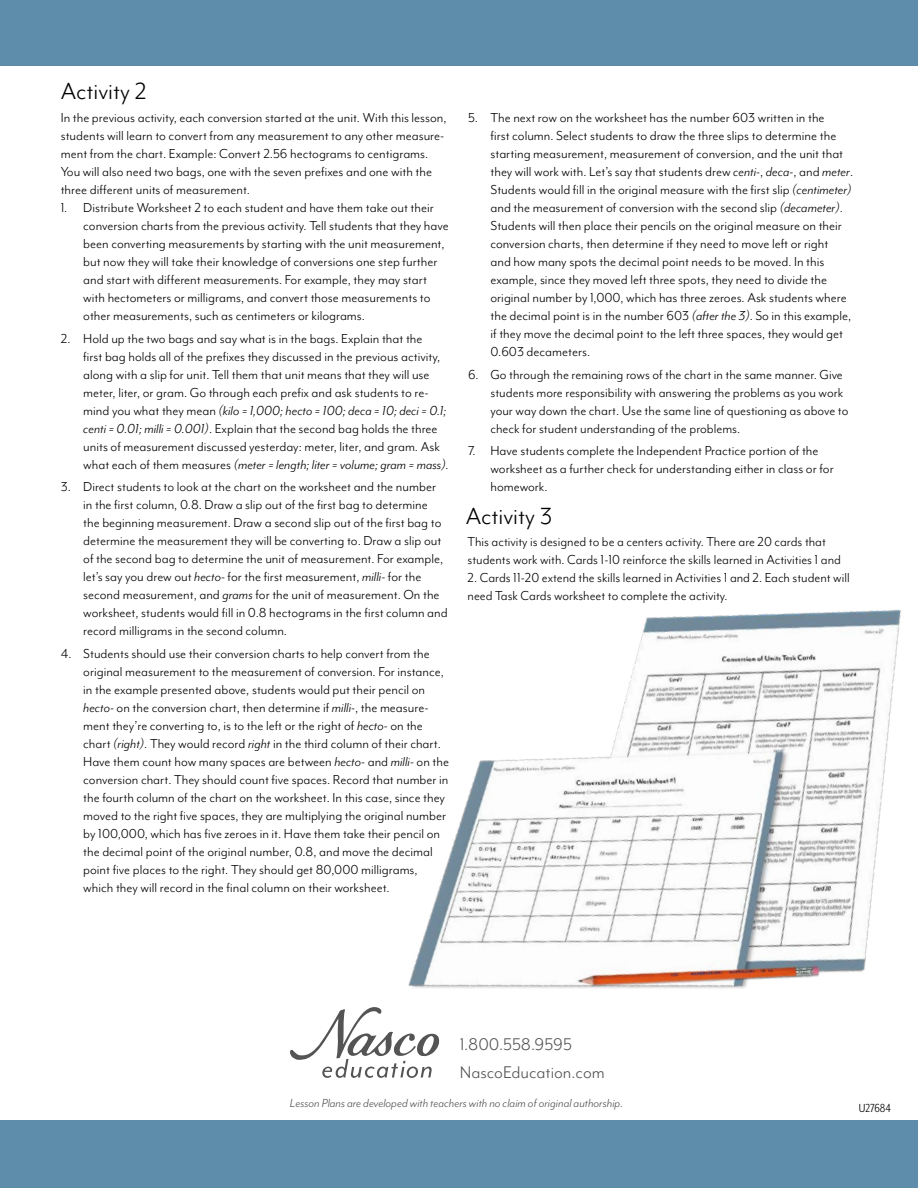
<style>
.page{position:relative;width:918px;height:1188px;background:#fff}
.page>*{position:absolute;margin:0;border:0;box-sizing:border-box;transform-origin:0 0}
.t1{font:27px "Mr Eaves Mod OT";color:#000}
.t2{font:19.5px/28px "Mr Eaves Mod OT";color:#545454}
.t3{font:15px/18px "Mr Eaves Mod OT";color:#000}
.t4{font:italic 13.5px "Mr Eaves Mod OT";color:#545454}
.t5{font:13.5px "Mr Eaves XL Mod Nar OT";color:#000}
.s1{font-style:italic}
</style>
<div class="page">
<img style="left:408px;top:609px;width:493px;height:433px">
<div style="left:0;top:0;width:918px;height:66px;background:#5d8daa"></div>
<svg style="left:290px;top:1007px;width:149px;height:71px"></svg>
<div style="left:0;top:1120px;width:918px;height:68px;background:#5d8daa"></div>
<h1 class="t1" style="left:61px;top:76px;width:87px">Activity 2</h1>
<p class="t3" style="left:61px;top:109px;width:387px">In the previous activity, each conversion started at the unit. With this lesson, students will learn to convert from any measurement to any other measure&shy;ment from the chart. Example: Convert 2.56 hectograms to centigrams.<br>You will also need two bags, one with the seven prefixes and one with the three different units of measurement.</p>
<p class="t3" style="left:83px;top:199px;width:367px;text-indent:-22px">1. Distribute Worksheet 2 to each student and have them take out their conversion charts from the previous activity. Tell students that they have been converting measurements by starting with the unit measurement, but now they will take their knowledge of conversions one step further and start with different measurements. For example, they may start with hectometers or milligrams, and convert those measurements to other measurements, such as centimeters or kilograms.</p>
<p class="t3" style="left:83px;top:329px;width:367px;text-indent:-22px">2. Hold up the two bags and say what is in the bags. Explain that the<br>first bag holds all of the prefixes they discussed in the previous activity, along with a slip for unit. Tell them that unit means that they will use meter, liter, or gram. Go through each prefix and ask students to re&shy;mind you what they mean <span class="s1">(kilo = 1,000; hecto = 100; deca = 10; deci = 0.1; centi = 0.01; milli = 0.001)</span>. Explain that the second bag holds the three units of measurement discussed yesterday: meter, liter, and gram. Ask what each of them measures <span class="s1">(meter = length; liter = volume; gram = mass).</span></p>
<p class="t3" style="left:83px;top:478px;width:366px;text-indent:-22px">3. Direct students to look at the chart on the worksheet and the number in the first column, 0.8. Draw a slip out of the first bag to determine the beginning measurement. Draw a second slip out of the first bag to determine the measurement they will be converting to. Draw a slip out of the second bag to determine the unit of measurement. For example, let’s say you drew out <span class="s1">hecto-</span> for the first measurement, <span class="s1">milli-</span> for the second measurement, and <span class="s1">grams</span> for the unit of measurement. On the worksheet, students would fill in 0.8 hectograms in the first column and record milligrams in the second column.</p>
<p class="t3" style="left:83px;top:644px;width:367px;text-indent:-22px">4. Students should use their conversion charts to help convert from the original measurement to the measurement of conversion. For instance, in the example presented above, students would put their pencil on <span class="s1">hecto-</span> on the conversion chart, then determine if <span class="s1">milli-</span>, the measure&shy;ment they’re converting to, is to the left or the right of <span class="s1">hecto-</span> on the chart <span class="s1">(right)</span>. They would record <span class="s1">right</span> in the third column of their chart.<br>Have them count how many spaces are between <span class="s1">hecto-</span> and <span class="s1">milli-</span> on the conversion chart. They should count five spaces. Record that number in the fourth column of the chart on the worksheet. In this case, since they moved to the right five spaces, they are multiplying the original number by 100,000, which has five zeroes in it. Have them take their pencil on the decimal point of the original number, 0.8, and move the decimal point five places to the right. They should get 80,000 milligrams, which they will record in the final column on their worksheet.</p>
<p class="t3" style="left:490px;top:109px;width:364px;text-indent:-22px">5. The next row on the worksheet has the number 603 written in the<br>first column. Select students to draw the three slips to determine the starting measurement, measurement of conversion, and the unit that they will work with. Let’s say that students drew <span class="s1">centi-</span>, <span class="s1">deca-</span>, and <span class="s1">meter</span>.<br>Students would fill in the original measure with the first slip <span class="s1">(centimeter) </span>and the measurement of conversion with the second slip <span class="s1">(decameter)</span>.<br>Students will then place their pencils on the original measure on their conversion charts, then determine if they need to move left or right<br>and how many spots the decimal point needs to be moved. In this example, since they moved left three spots, they need to divide the original number by 1,000, which has three zeroes. Ask students where the decimal point is in the number 603 <span class="s1">(after the 3)</span>. So in this example, if they move the decimal point to the left three spaces, they would get 0.603 decameters.</p>
<p class="t3" style="left:490px;top:365px;width:359px;text-indent:-22px">6. Go through the remaining rows of the chart in the same manner. Give students more responsibility with answering the problems as you work your way down the chart. Use the same line of questioning as above to check for student understanding of the problems.</p>
<p class="t3" style="left:490px;top:442px;width:345px;text-indent:-22px">7. Have students complete the Independent Practice portion of the worksheet as a further check for understanding either in class or for homework.</p>
<h1 class="t1" style="left:466px;top:502px;width:88px">Activity 3</h1>
<p class="t3" style="left:468px;top:533px;width:375px">This activity is designed to be a centers activity. There are 20 cards that students work with. Cards 1-10 reinforce the skills learned in Activities 1 and</p>
<p class="t3" style="left:468px;top:569px;width:384px">2. Cards 11-20 extend the skills learned in Activities 1 and 2. Each student will need Task Cards worksheet to complete the activity.</p>
<h2 class="t2" style="left:460px;top:1030px;width:146px">1.800.558.9595<br>NascoEducation.com</h2>
<p class="t4" style="left:290px;top:1096px;width:335px">Lesson Plans are developed with teachers with no claim of original authorship.</p>
<p class="t5" style="left:859px;top:1101px;width:34px">U27684</p>
</div>
